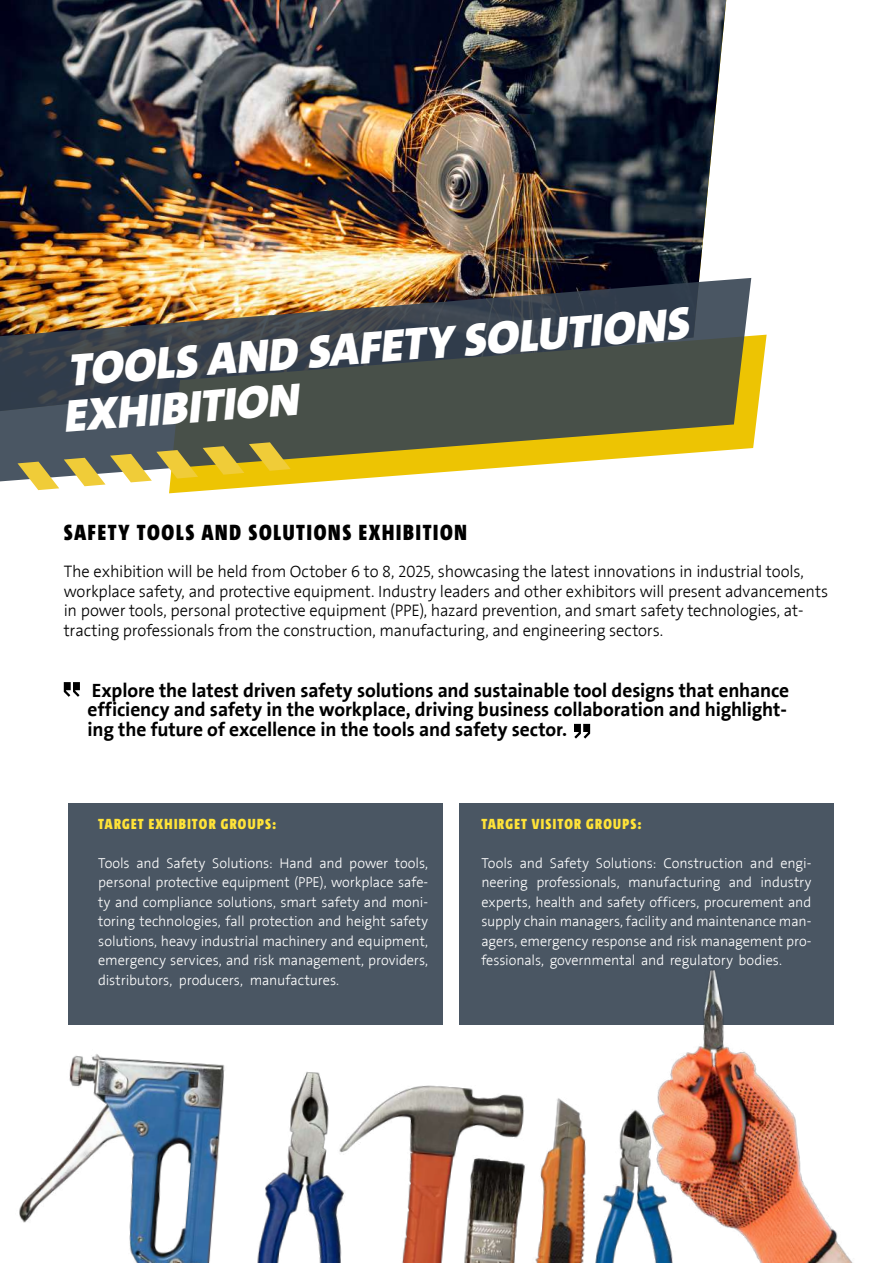
<style>
.page{position:relative;width:893px;height:1263px;background:#fff}
.page>*{position:absolute;margin:0;border:0;box-sizing:border-box;transform-origin:0 0}
.t1{font:italic 900 45.9px/47.1px "The Sans Trial";color:#fff}
.t2{font:900 22.5px "The Sans Cd Trial";letter-spacing:.08em;color:#000}
.t3{font:700 19.5px/19.5px "The Sans Arab";letter-spacing:-.005em;color:#000;text-align:justify}
.t4{font:300 16.5px/19.5px "The Sans Arab";letter-spacing:-.01em;color:#000}
.t5{font:900 15px "The Sans Cd Trial";letter-spacing:.085em;color:#ffe338}
.t6{font:300 14.25px/19.5px "The Sans Arab";letter-spacing:-.005em;color:#fff;text-align:justify}
</style>
<div class="page">
<img style="left:0;top:0;width:726px;height:278px">
<div style="left:68px;top:803px;width:374px;height:222px;background:#4a5663"></div>
<div style="left:459px;top:803px;width:374px;height:222px;background:#4a5663"></div>
<svg style="left:169px;top:335px;width:598px;height:158px"></svg>
<svg style="left:0;top:278px;width:751px;height:205px;background:#6c6850"></svg>
<svg style="left:18px;top:442px;width:273px;height:48px;background:#aea15a"></svg>
<svg style="left:64px;top:682px;width:16px;height:15px"></svg>
<svg style="left:574px;top:724px;width:16px;height:14px"></svg>
<img style="left:703px;top:942px;width:150px;height:321px">
<img style="left:19px;top:1015px;width:688px;height:248px">
<h1 class="t1" style="left:58px;top:348px;width:631px;rotate:-4deg">TOOLS AND SAFETY SOLUTIONS<br>EXHIBITION</h1>
<h2 class="t2" style="left:64px;top:522px;width:405px">SAFETY TOOLS AND SOLUTIONS EXHIBITION</h2>
<p class="t4" style="left:64px;top:562px;width:766px">The exhibition will be held from October 6 to 8, 2025, showcasing the latest innovations in industrial tools, workplace safety, and protective equipment. Industry leaders and other exhibitors will present advancements in power tools, personal protective equipment (PPE), hazard prevention, and smart safety technologies, at&shy;tracting professionals from the construction, manufacturing, and engineering sectors.</p>
<h3 class="t3" style="left:88px;top:680px;width:703px">Explore the latest driven safety solutions and sustainable tool designs that enhance efficiency and safety in the workplace, driving business collaboration and highlight&shy;ing the future of excellence in the tools and safety sector.</h3>
<p class="t5" style="left:98px;top:817px;width:179px">TARGET EXHIBITOR GROUPS:</p>
<p class="t6" style="left:98px;top:853px;width:331px">Tools and Safety Solutions: Hand and power tools, personal protective equipment (PPE), workplace safe&shy;ty and compliance solutions, smart safety and moni&shy;toring technologies, fall protection and height safety solutions, heavy industrial machinery and equipment, emergency services, and risk management, providers, distributors, producers, manufactures.</p>
<p class="t5" style="left:481px;top:817px;width:162px">TARGET VISITOR GROUPS:</p>
<p class="t6" style="left:481px;top:853px;width:331px">Tools and Safety Solutions: Construction and engi&shy;neering professionals, manufacturing and industry experts, health and safety officers, procurement and supply chain managers, facility and maintenance man&shy;agers, emergency response and risk management pro&shy;fessionals, governmental and regulatory bodies.</p>
</div>
